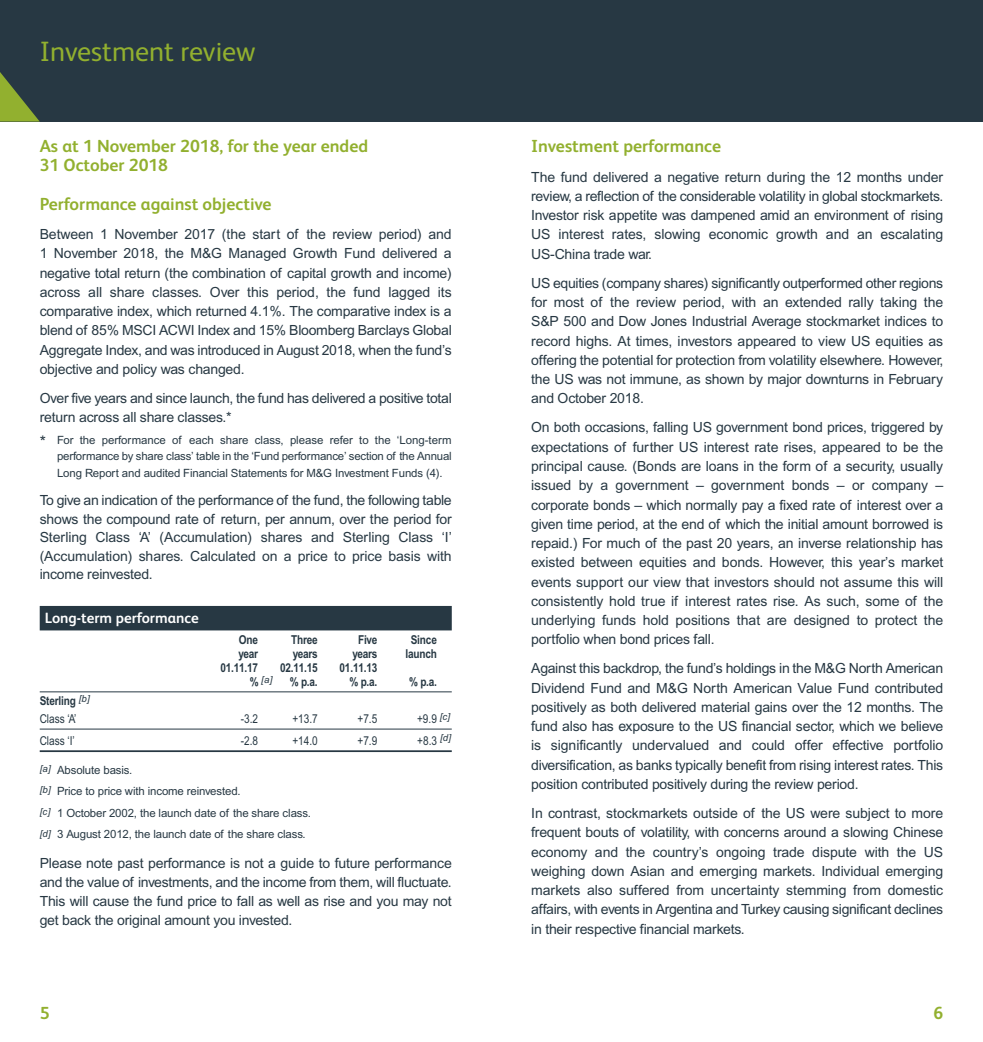
<style>
.page{position:relative;width:983px;height:1042px;background:#fff}
.page>*{position:absolute;margin:0;border:0;box-sizing:border-box;transform-origin:0 0}
.t1{font:28px "FS Albert";color:#92b02f}
.t2{font:700 17.5px/18.9px "FS Albert";color:#92b02f}
.t3{font:700 14.88px "FS Albert";color:#fff}
.t4{font:14px/19.2px "Arial";letter-spacing:-.015em;color:#273843;text-align:justify}
.t5{font:700 12.25px/17.7px "Arial Narrow";letter-spacing:-.015em;color:#273843}
.t6{font:12.25px "Arial Narrow";color:#273843}
.t7{font:11.38px/21.5px "Arial";letter-spacing:-.01em;color:#273843;text-align:justify}
.t8{font:italic 9.62px "Arial";color:#273843}
.s1{font-size:15.75px}
.s2{font-family:"Arial Narrow";font-weight:700;font-style:normal;font-size:12.25px}
.s3{font-weight:400}
</style>
<div class="page">
<div style="left:491px;top:0;width:491px;height:122px;background:#273843"></div>
<div style="left:0;top:0;width:491px;height:122px;background:#273843"></div>
<svg style="left:0;top:72px;width:40px;height:50px"></svg>
<div style="left:40px;top:606px;width:411px;height:24px;background:#273843"></div>
<hr style="left:40px;top:691px;width:411px;height:1px;background:#273843">
<hr style="left:40px;top:729px;width:411px;height:1px;background:#273843">
<hr style="left:40px;top:750px;width:411px;height:2px;background:#273843">
<h1 class="t1" style="left:40px;top:42px;width:217px">Investment review</h1>
<p class="t2" style="left:40px;top:139px;width:330px">As at 1 November 2018, for the year ended<br>31 October 2018</p>
<p class="t2" style="left:40px;top:196px;width:233px">Performance against objective</p>
<p class="t4" style="left:40px;top:226px;width:413px">Between 1 November 2017 (the start of the review period) and 1 November 2018, the M&amp;G Managed Growth Fund delivered a negative total return (the combination of capital growth and income) across all share classes. Over this period, the fund lagged its comparative index, which returned 4.1%. The comparative index is a blend of 85% MSCI ACWI Index and 15% Bloomberg Barclays Global Aggregate Index, and was introduced in August 2018, when the fund’s objective and policy was changed.</p>
<p class="t4" style="left:40px;top:390px;width:413px">Over five years and since launch, the fund has delivered a positive total return across all share classes.*</p>
<p class="t7" style="left:57px;top:432px;width:396px;line-height:16.6px;text-indent:-17px"><span class="s1">*</span> For the performance of each share class, please refer to the ‘Long-term performance by share class’ table in the ‘Fund performance’ section of the Annual Long Report and audited Financial Statements for M&amp;G Investment Funds (4).</p>
<p class="t4" style="left:40px;top:492px;width:413px;line-height:18.4px">To give an indication of the performance of the fund, the following table shows the compound rate of return, per annum, over the period for Sterling Class ‘A’ (Accumulation) shares and Sterling Class ‘I’ (Accumulation) shares. Calculated on a price to price basis with income reinvested.</p>
<p class="t3" style="left:45px;top:613px;width:155px">Long-term performance</p>
<p class="t5" style="left:239px;top:632px;width:21px">One</p>
<p class="t5" style="left:291px;top:632px;width:28px">Three</p>
<p class="t5" style="left:358px;top:632px;width:21px">Five</p>
<p class="t5" style="left:410px;top:632px;width:28px">Since</p>
<p class="t5" style="left:238px;top:646px;width:21px">year</p>
<p class="t5" style="left:293px;top:646px;width:26px">years</p>
<p class="t5" style="left:352px;top:646px;width:26px">years</p>
<p class="t5" style="left:405px;top:646px;width:33px">launch</p>
<p class="t5" style="left:220px;top:660px;width:39px">01.11.17</p>
<p class="t5" style="left:280px;top:660px;width:39px">02.11.15</p>
<p class="t5" style="left:339px;top:660px;width:39px">01.11.13</p>
<p class="t8" style="left:249px;top:676px;width:24px"><span class="s2">%</span> [a]</p>
<p class="t5" style="left:290px;top:674px;width:29px">% p.a.</p>
<p class="t5" style="left:349px;top:674px;width:29px">% p.a.</p>
<p class="t5" style="left:409px;top:674px;width:29px">% p.a.</p>
<p class="t5" style="left:40px;top:693px;width:52px">Sterling <sup>[b]<br></sup><span class="s3">Class ‘A’</span></p>
<p class="t6" style="left:241px;top:714px;width:19px">-3.2</p>
<p class="t6" style="left:292px;top:714px;width:27px">+13.7</p>
<p class="t6" style="left:357px;top:714px;width:21px">+7.5</p>
<p class="t6" style="left:417px;top:714px;width:35px">+9.9 <sup>[c]</sup></p>
<p class="t6" style="left:40px;top:736px;width:36px">Class ‘I’</p>
<p class="t6" style="left:241px;top:736px;width:19px">-2.8</p>
<p class="t6" style="left:292px;top:736px;width:27px">+14.0</p>
<p class="t6" style="left:357px;top:736px;width:21px">+7.9</p>
<p class="t6" style="left:417px;top:736px;width:35px">+8.3 <sup>[d]</sup></p>
<p class="t7" style="left:40px;top:760px;width:273px;text-align:left"><sup>[a]</sup> Absolute basis.<br><sup>[b]</sup> Price to price with income reinvested.<br><sup>[c]</sup> 1 October 2002, the launch date of the share class. <sup>[d]</sup> 3 August 2012, the launch date of the share class.</p>
<p class="t4" style="left:40px;top:854px;width:413px">Please note past performance is not a guide to future performance and the value of investments, and the income from them, will fluctuate.<br>This will cause the fund price to fall as well as rise and you may not get back the original amount you invested.</p>
<p class="t2" style="left:40px;top:1006px;width:11px">5</p>
<p class="t2" style="left:531px;top:139px;width:191px">Investment performance</p>
<p class="t4" style="left:531px;top:168px;width:413px">The fund delivered a negative return during the 12 months under review, a reflection of the considerable volatility in global stockmarkets.<br>Investor risk appetite was dampened amid an environment of rising US interest rates, slowing economic growth and an escalating US-China trade war.</p>
<p class="t4" style="left:531px;top:274px;width:413px">US equities (company shares) significantly outperformed other regions for most of the review period, with an extended rally taking the S&amp;P 500 and Dow Jones Industrial Average stockmarket indices to record highs. At times, investors appeared to view US equities as offering the potential for protection from volatility elsewhere. However, the US was not immune, as shown by major downturns in February and October 2018.</p>
<p class="t4" style="left:531px;top:419px;width:413px">On both occasions, falling US government bond prices, triggered by expectations of further US interest rate rises, appeared to be the principal cause. (Bonds are loans in the form of a security, usually issued by a government – government bonds – or company – corporate bonds – which normally pay a fixed rate of interest over a given time period, at the end of which the initial amount borrowed is repaid.) For much of the past 20 years, an inverse relationship has existed between equities and bonds. However, this year’s market events support our view that investors should not assume this will consistently hold true if interest rates rise. As such, some of the underlying funds hold positions that are designed to protect the portfolio when bond prices fall.</p>
<p class="t4" style="left:531px;top:660px;width:413px">Against this backdrop, the fund’s holdings in the M&amp;G North American Dividend Fund and M&amp;G North American Value Fund contributed positively as both delivered material gains over the 12 months. The fund also has exposure to the US financial sector, which we believe is significantly undervalued and could offer effective portfolio diversification, as banks typically benefit from rising interest rates. This position contributed positively during the review period.</p>
<p class="t4" style="left:531px;top:805px;width:413px">In contrast, stockmarkets outside of the US were subject to more frequent bouts of volatility, with concerns around a slowing Chinese economy and the country’s ongoing trade dispute with the US weighing down Asian and emerging markets. Individual emerging markets also suffered from uncertainty stemming from domestic affairs, with events in Argentina and Turkey causing significant declines in their respective financial markets.</p>
<p class="t2" style="left:933px;top:1006px;width:11px">6</p>
</div>
